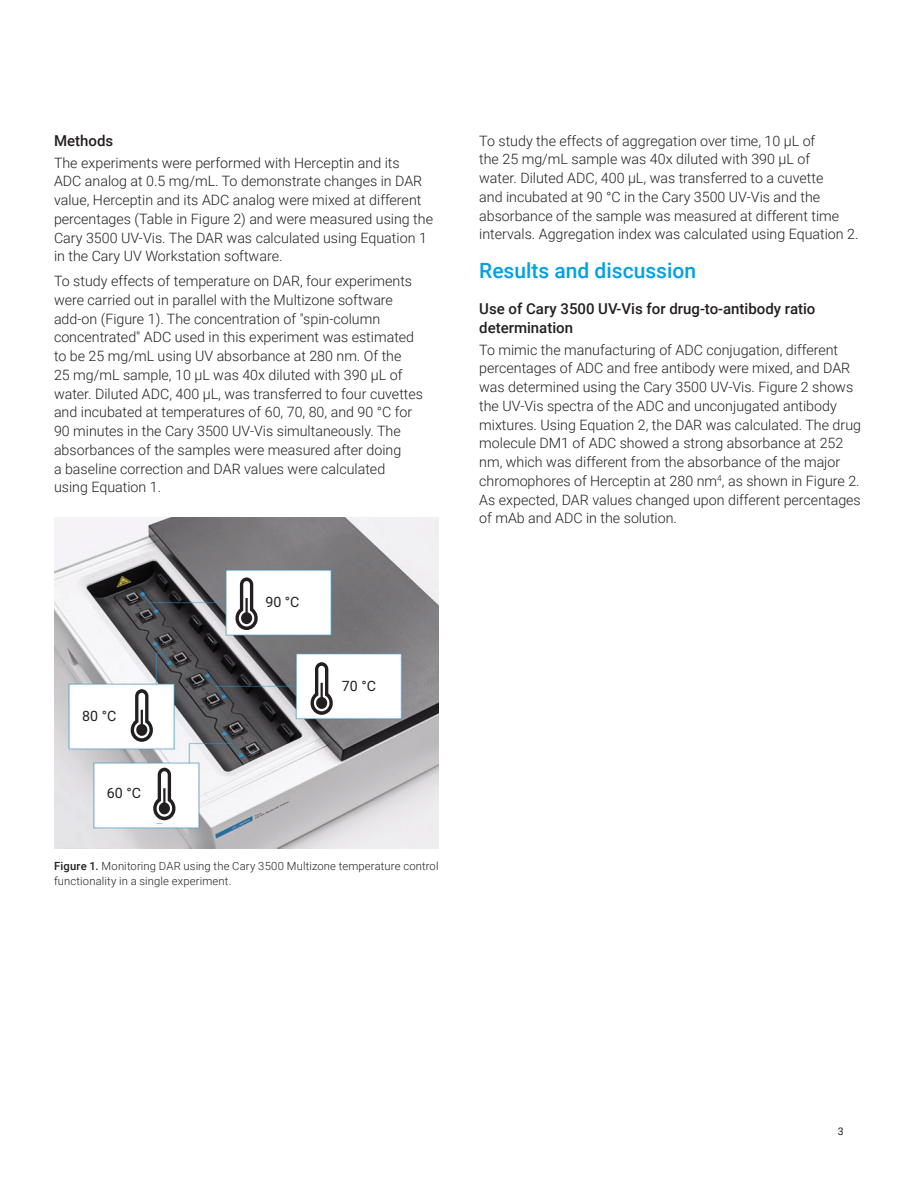
<style>
.page{position:relative;width:918px;height:1188px;background:#fff}
.page>*{position:absolute;margin:0;border:0;box-sizing:border-box;transform-origin:0 0}
.Header_1{font:500 21px "Roboto";color:#00a1e3}
.Header_2{font:500 15px/18.8px "Roboto";color:#231f20}
.Text{font:300 14.25px/18.8px "Roboto";color:#231f20}
.t1{font:14.25px "Roboto";color:#231f20}
.t2{font:300 11.25px/15px "Roboto";letter-spacing:.015em;color:#231f20}
.t3{font:10.5px "Roboto";color:#231f20}
.s1{font-weight:500}
</style>
<div class="page">
<img style="left:54px;top:517px;width:385px;height:331px">
<div style="left:73px;top:689px;width:97px;height:58px;background:#fff"></div>
<div style="left:96px;top:765px;width:100px;height:58px;background:#fff"></div>
<div style="left:299px;top:655px;width:99px;height:61px;background:#fff"></div>
<div style="left:230px;top:574px;width:99px;height:60px;background:#fff"></div>
<svg style="left:235px;top:577px;width:23px;height:53px"></svg>
<svg style="left:310px;top:662px;width:23px;height:53px"></svg>
<svg style="left:130px;top:689px;width:23px;height:53px"></svg>
<svg style="left:153px;top:768px;width:23px;height:52px"></svg>
<p class="Header_2" style="left:54px;top:131px;width:61px">Methods</p>
<p class="Text" style="left:54px;top:153px;width:381px">The experiments were performed with Herceptin and its<br>ADC analog at 0.5 mg/mL. To demonstrate changes in DAR value, Herceptin and its ADC analog were mixed at different percentages (Table in Figure 2) and were measured using the Cary 3500 UV-Vis. The DAR was calculated using Equation 1 in the Cary UV Workstation software.</p>
<p class="Text" style="left:54px;top:271px;width:371px">To study effects of temperature on DAR, four experiments were carried out in parallel with the Multizone software add-on (Figure 1). The concentration of "spin-column concentrated" ADC used in this experiment was estimated to be 25 mg/mL using UV absorbance at 280 nm. Of the<br>25 mg/mL sample, 10 µL was 40x diluted with 390 µL of water. Diluted ADC, 400 µL, was transferred to four cuvettes and incubated at temperatures of 60, 70, 80, and 90 °C for 90 minutes in the Cary 3500 UV-Vis simultaneously. The absorbances of the samples were measured after doing<br>a baseline correction and DAR values were calculated<br>using Equation 1.</p>
<p class="t1" style="left:82px;top:705px;width:36px">80 °C</p>
<p class="t1" style="left:107px;top:783px;width:36px">60 °C</p>
<p class="t1" style="left:265px;top:592px;width:36px">90 °C</p>
<p class="t1" style="left:342px;top:676px;width:36px">70 °C</p>
<p class="t2" style="left:54px;top:858px;width:386px"><span class="s1">Figure 1.</span> Monitoring DAR using the Cary 3500 Multizone temperature control functionality in a single experiment.</p>
<p class="Text" style="left:479px;top:131px;width:381px">To study the effects of aggregation over time, 10 µL of<br>the 25 mg/mL sample was 40x diluted with 390 µL of<br>water. Diluted ADC, 400 µL, was transferred to a cuvette<br>and incubated at 90 °C in the Cary 3500 UV-Vis and the absorbance of the sample was measured at different time intervals. Aggregation index was calculated using Equation 2.</p>
<p class="Header_1" style="left:479px;top:256px;width:218px">Results and discussion</p>
<p class="Header_2" style="left:479px;top:299px;width:338px">Use of Cary 3500 UV-Vis for drug-to-antibody ratio determination</p>
<p class="Text" style="left:479px;top:340px;width:383px">To mimic the manufacturing of ADC conjugation, different percentages of ADC and free antibody were mixed, and DAR was determined using the Cary 3500 UV-Vis. Figure 2 shows the UV-Vis spectra of the ADC and unconjugated antibody mixtures. Using Equation 2, the DAR was calculated. The drug molecule DM1 of ADC showed a strong absorbance at 252 nm, which was different from the absorbance of the major chromophores of Herceptin at 280 nm<sup>4</sup>, as shown in Figure 2.<br>As expected, DAR values changed upon different percentages of mAb and ADC in the solution.</p>
<p class="t3" style="left:838px;top:1124px;width:7px">3</p>
</div>
